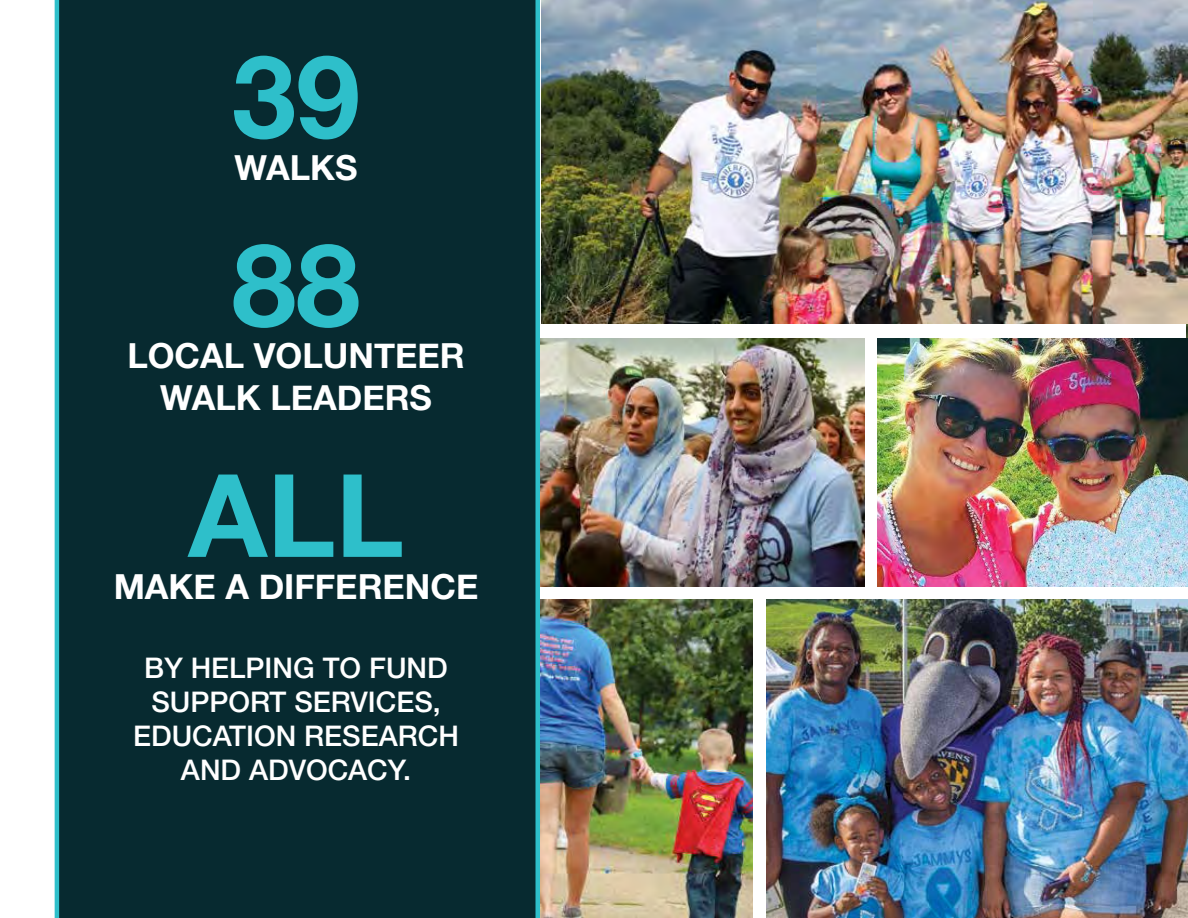
<style>
.page{position:relative;width:1188px;height:918px;background:#fff}
.page>*{position:absolute;margin:0;border:0;box-sizing:border-box;transform-origin:0 0}
.t1{font:700 115.35px "Helvetica Neue";color:#2ebfca}
.t2{font:700 34.5px/42px "Helvetica Neue";color:#fff;text-align:center}
.t3{font:500 28.5px/34.2px "Helvetica Neue";color:#fff;text-align:center}
</style>
<div class="page">
<img style="left:1186px;top:324px;width:2px;height:15px">
<div style="left:55px;top:0;width:485px;height:918px;background:#072a30"></div>
<img style="left:542px;top:0;width:646px;height:324px">
<img style="left:878px;top:339px;width:310px;height:248px">
<img style="left:540px;top:339px;width:324px;height:248px">
<img style="left:767px;top:599px;width:421px;height:319px">
<img style="left:540px;top:599px;width:213px;height:319px">
<h1 class="t1" style="left:232px;top:6px;width:130px">39</h1>
<p class="t2" style="left:234px;top:148px;width:125px">WALKS</p>
<h1 class="t1" style="left:232px;top:195px;width:130px">88</h1>
<p class="t2" style="left:127px;top:336px;width:339px">LOCAL VOLUNTEER<br>WALK LEADERS</p>
<h1 class="t1" style="left:188px;top:425px;width:217px">ALL</h1>
<p class="t2" style="left:114px;top:566px;width:366px">MAKE A DIFFERENCE</p>
<p class="t3" style="left:133px;top:650px;width:327px">BY HELPING TO FUND<br>SUPPORT SERVICES,<br>EDUCATION RESEARCH<br>AND ADVOCACY.</p>
</div>
